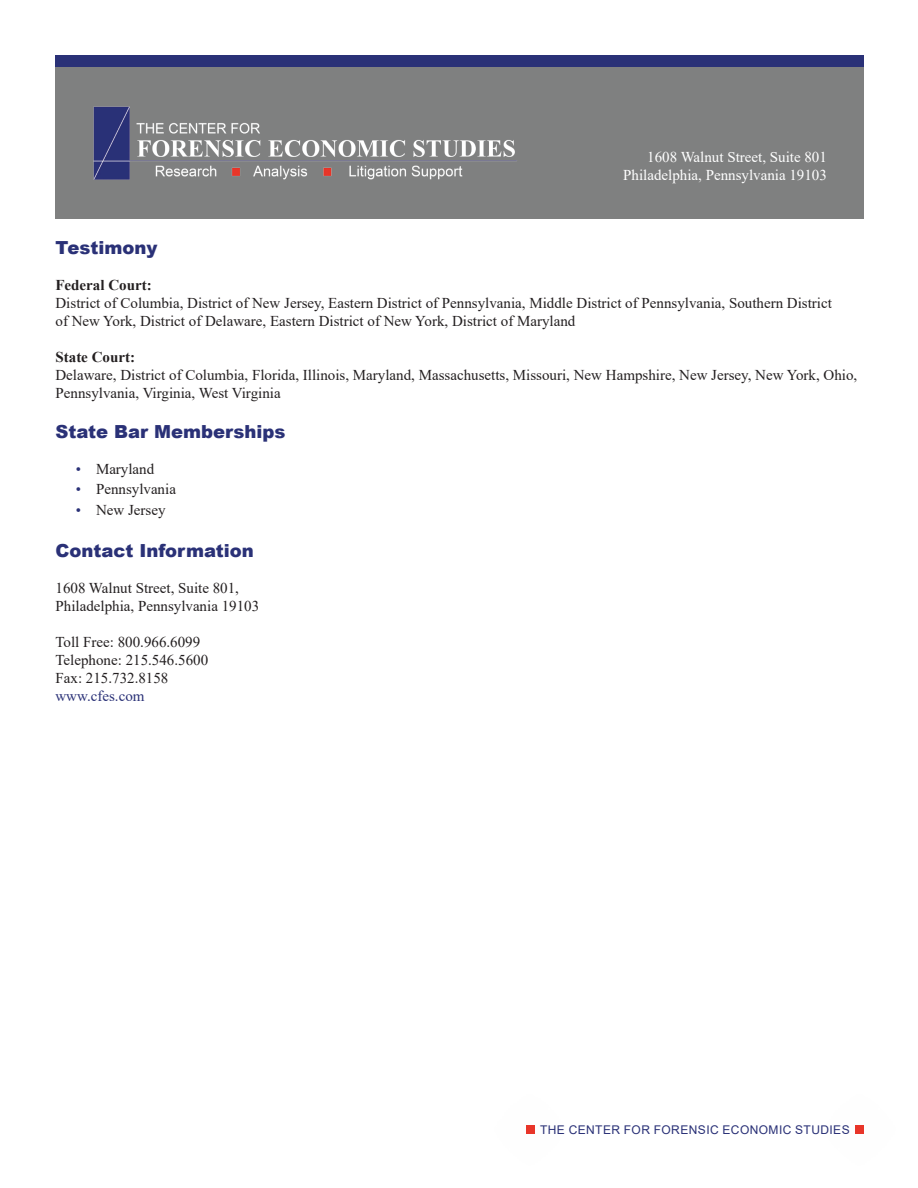
<style>
.page{position:relative;width:918px;height:1188px;background:#fff}
.page>*{position:absolute;margin:0;border:0;box-sizing:border-box;transform-origin:0 0}
.t1{font:900 18px "Arial";color:#2a3177}
.t2{font:15px/18px "Times New Roman";color:#231f20}
.t3{font:15px/18px "Times New Roman";color:#fff;text-align:right}
.t4{font:700 15px "Times New Roman";color:#231f20}
.t5{font:15px "Times New Roman";color:#2a3177}
.t6{font:12px "Arial";letter-spacing:.035em;color:#2a3177}
.s1{color:#2a3177}
</style>
<div class="page">
<div style="left:56px;top:55px;width:808px;height:12px;background:#2a3177"></div>
<div style="left:56px;top:67px;width:808px;height:152px;background:#7f8080"></div>
<img style="left:93px;top:106px;width:424px;height:74px">
<div style="left:526px;top:1125px;width:9px;height:9px;background:#e83529"></div>
<div style="left:855px;top:1125px;width:9px;height:9px;background:#e83529"></div>
<p class="t3" style="left:623px;top:148px;width:205px">1608 Walnut Street, Suite 801<br>Philadelphia, Pennsylvania 19103</p>
<p class="t1" style="left:56px;top:234px;width:103px">Testimony</p>
<p class="t4" style="left:56px;top:274px;width:98px">Federal Court:</p>
<p class="t2" style="left:56px;top:293px;width:778px">District of Columbia, District of New Jersey, Eastern District of Pennsylvania, Middle District of Pennsylvania, Southern District of New York, District of Delaware, Eastern District of New York, District of Maryland</p>
<p class="t4" style="left:56px;top:346px;width:81px">State Court:</p>
<p class="t2" style="left:56px;top:365px;width:803px">Delaware, District of Columbia, Florida, Illinois, Maryland, Massachusetts, Missouri, New Hampshire, New Jersey, New York, Ohio,<br>Pennsylvania, Virginia, West Virginia</p>
<p class="t1" style="left:56px;top:418px;width:232px">State Bar Memberships</p>
<p class="t2" style="left:76px;top:459px;width:80px"><span class="s1">•</span> Maryland</p>
<p class="t2" style="left:76px;top:480px;width:102px"><span class="s1">•</span> Pennsylvania</p>
<p class="t2" style="left:76px;top:500px;width:91px"><span class="s1">•</span> New Jersey</p>
<p class="t1" style="left:56px;top:538px;width:200px">Contact Information</p>
<p class="t2" style="left:56px;top:579px;width:185px">1608 Walnut Street, Suite 801,</p>
<p class="t2" style="left:56px;top:597px;width:205px">Philadelphia, Pennsylvania 19103</p>
<p class="t2" style="left:56px;top:633px;width:146px">Toll Free: 800.966.6099</p>
<p class="t2" style="left:56px;top:651px;width:154px">Telephone: 215.546.5600</p>
<p class="t2" style="left:56px;top:669px;width:114px">Fax: 215.732.8158</p>
<p class="t5" style="left:56px;top:686px;width:91px">www.cfes.com</p>
<p class="t6" style="left:540px;top:1122px;width:311px">THE CENTER FOR FORENSIC ECONOMIC STUDIES</p>
</div>
